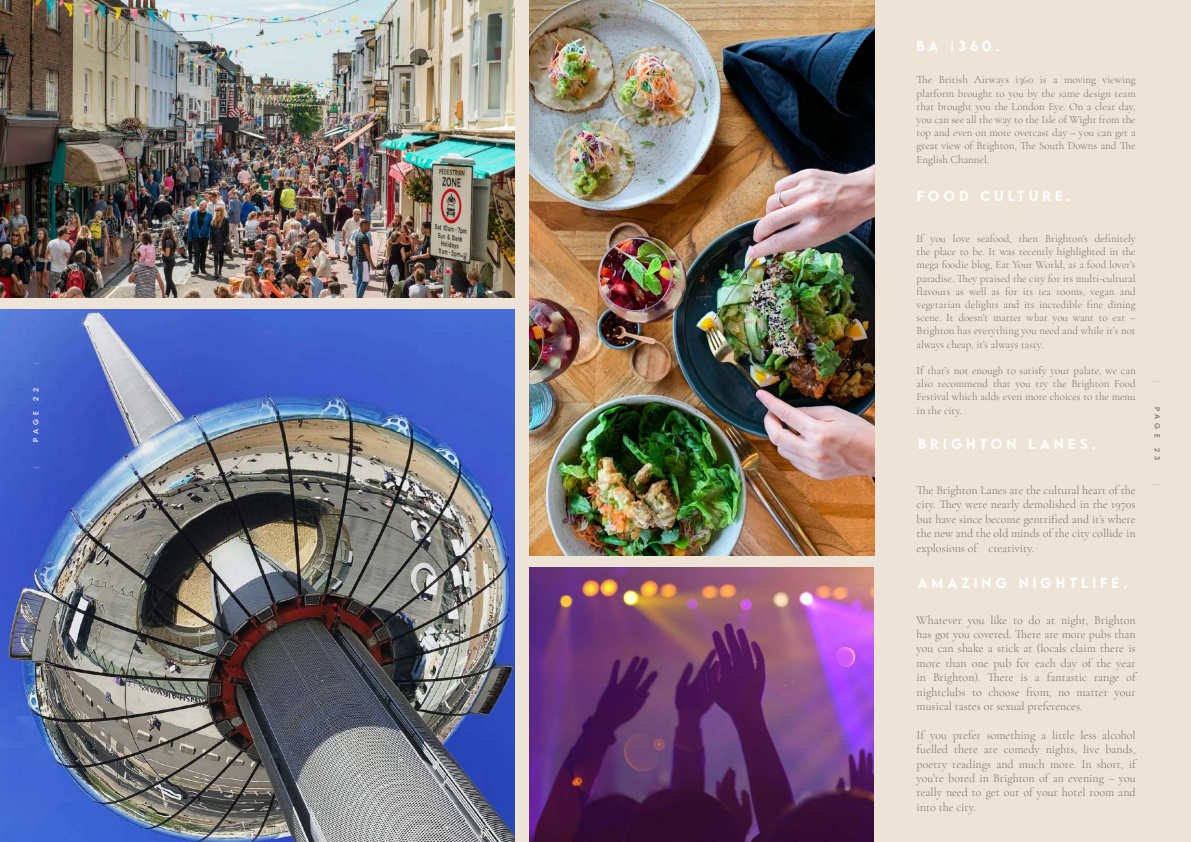
<style>
.page{position:relative;width:1191px;height:842px;background:#eee3d7}
.page>*{position:absolute;margin:0;border:0;box-sizing:border-box;transform-origin:0 0}
.t1{font:500 13px "LEMONMILK";letter-spacing:.31em;color:#fff}
.t2{font:300 12px/14.4px "Cormorant Garamond";color:#7c6f62;text-align:justify}
.t3{font:300 11px/13.2px "Cormorant Garamond";color:#7d6f61;text-align:justify}
.t4{font:500 7px "ITC Avant Garde Std";color:#7c6f61}
.t5{font:500 7px "ITC Avant Garde Std";color:#fff}
.t6{font:200 7px "ITC Avant Garde Std";color:#fff}
.t7{font:200 7px "ITC Avant Garde Std";color:#7c6f61}
.s1{font-family:"Mermaid";font-weight:700}
</style>
<div class="page">
<img style="left:0;top:309px;width:515px;height:533px">
<img style="left:0;top:0;width:515px;height:297px">
<img style="left:529px;top:0;width:345px;height:555px">
<img style="left:529px;top:567px;width:344px;height:275px">
<p class="t6" style="left:32px;top:365px;width:5px;rotate:-90deg">|</p>
<p class="t5" style="left:32px;top:401px;width:14px;rotate:-90deg">2 2</p>
<p class="t5" style="left:32px;top:442px;width:32px;rotate:-90deg">PAGE</p>
<p class="t6" style="left:32px;top:469px;width:5px;rotate:-90deg">|</p>
<p class="t1" style="left:916px;top:37px;width:85px">BA <span class="s1">i</span>360.</p>
<p class="t3" style="left:916px;top:73px;width:221px">The British Airways i360 is a moving viewing platform brought to you by the same design team that brought you the London Eye. On a clear day, you can see all the way to the Isle of Wight from the top and even on more overcast day – you can get a great view of Brighton, The South Downs and The English Channel.</p>
<p class="t1" style="left:916px;top:187px;width:26px">F OOD</p>
<p class="t1" style="left:980px;top:187px;width:92px">CULTURE.</p>
<p class="t3" style="left:916px;top:232px;width:220px">If you love seafood, then Brighton’s definitely the place to be. It was recently highlighted in the mega foodie blog, Eat Your World, as a food lover’s paradise. They praised the city for its multi-cultural flavours as well as for its tea rooms, vegan and vegetarian delights and its incredible fine dining scene. It doesn’t matter what you want to eat – Brighton has everything you need and while it’s not always cheap, it’s always tasty.</p>
<p class="t3" style="left:916px;top:364px;width:220px">If that’s not enough to satisfy your palate, we can also recommend that you try the Brighton Food Festival which adds even more choices to the menu in the city.</p>
<p class="t1" style="left:918px;top:435px;width:47px">BRIGHTON</p>
<p class="t1" style="left:1028px;top:435px;width:13px">LANES</p>
<p class="t1" style="left:1091px;top:435px;width:5px">.</p>
<p class="t2" style="left:916px;top:483px;width:220px">The Brighton Lanes are the cultural heart of the city. They were nearly demolished in the 1970s but have since become gentrified and it’s where the new and the old minds of the city collide in explosions of creativity.</p>
<p class="t1" style="left:917px;top:574px;width:15px">AMA</p>
<p class="t1" style="left:961px;top:574px;width:34px">ZING</p>
<p class="t1" style="left:1018px;top:574px;width:35px">NIGHTL</p>
<p class="t1" style="left:1092px;top:574px;width:36px">IFE.</p>
<p class="t2" style="left:916px;top:612px;width:220px">Whatever you like to do at night, Brighton has got you covered. There are more pubs than you can shake a stick at (locals claim there is more than one pub for each day of the year in Brighton). There is a fantastic range of nightclubs to choose from, no matter your musical tastes or sexual preferences.</p>
<p class="t2" style="left:916px;top:728px;width:220px">If you prefer something a little less alcohol fuelled there are comedy nights, live bands, poetry readings and much more. In short, if you’re bored in Brighton of an evening – you really need to get out of your hotel room and into the city.</p>
<p class="t7" style="left:1161px;top:380px;width:5px;rotate:90deg">|</p>
<p class="t4" style="left:1161px;top:407px;width:32px;rotate:90deg">PAGE</p>
<p class="t4" style="left:1161px;top:448px;width:14px;rotate:90deg">2 3</p>
</div>
